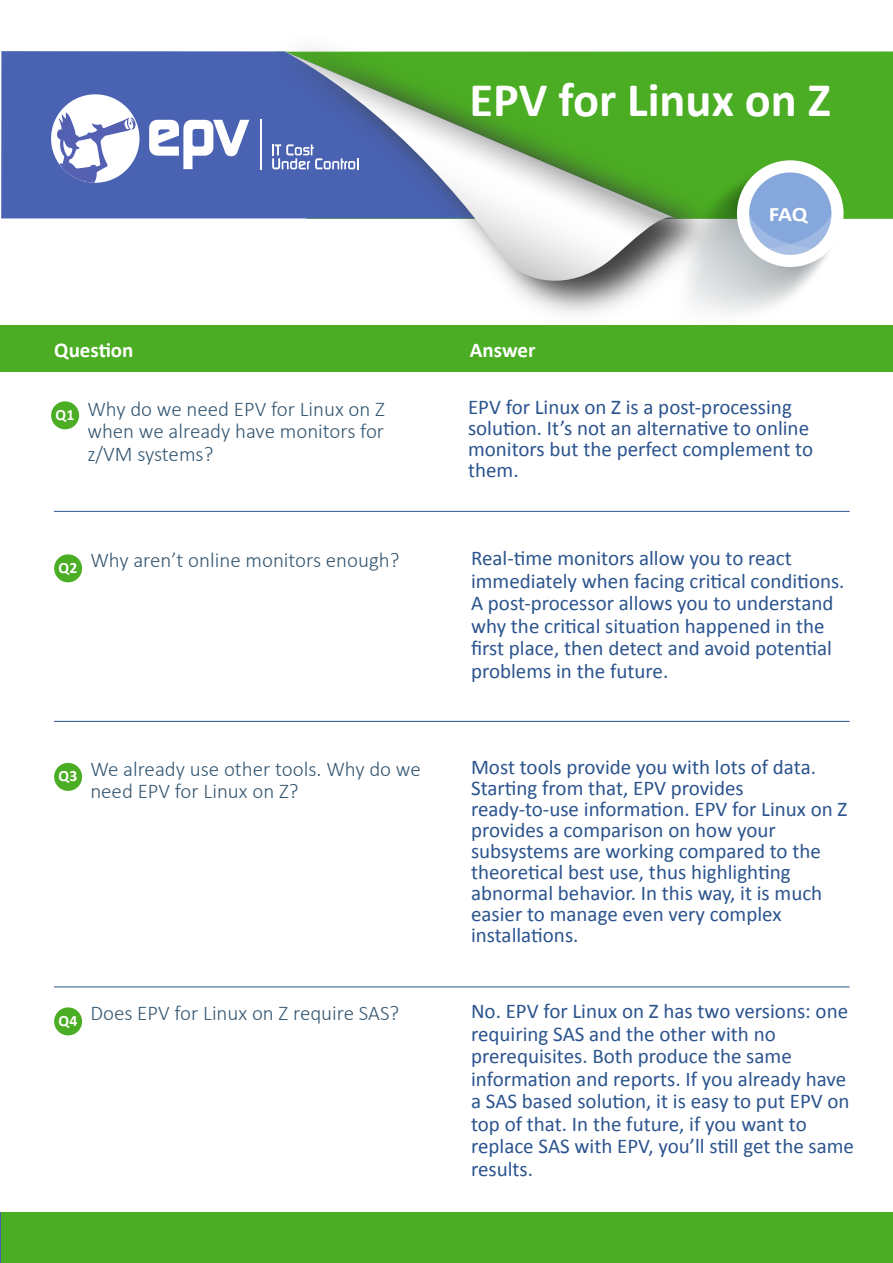
<style>
.page{position:relative;width:893px;height:1263px;background:#fff}
.page>*{position:absolute;margin:0;border:0;box-sizing:border-box;transform-origin:0 0}
.t1{font:700 48.45px "Calibri";color:#fff}
.t2{font:21px/22.5px "Calibri";color:#2b548e}
.t3{font:300 21px/22.5px "Calibri";color:#365872;text-align:justify}
.t4{font:700 21px "Calibri";color:#fff}
.t5{font:700 20.55px "Calibri";color:#fff;scale:1.12 1}
</style>
<div class="page">
<div style="left:1px;top:326px;width:892px;height:46px;background:#4bad23"></div>
<div style="left:756px;top:51px;width:137px;height:168px;background:#4bad23"></div>
<div style="left:1px;top:51px;width:242px;height:167px;background:#4962b1"></div>
<img style="left:243px;top:49px;width:513px;height:277px">
<hr style="left:0;top:1212px;width:1px;height:51px;background:#4962b1">
<div style="left:1px;top:1212px;width:892px;height:51px;background:#4bad23"></div>
<svg style="left:285px;top:51px;width:390px;height:238px"></svg>
<div style="left:51px;top:94px;width:88px;height:89px;background:#fff;border-radius:50%"></div>
<svg style="left:51px;top:113px;width:86px;height:70px"></svg>
<hr style="left:260px;top:119px;width:1px;height:50px;background:#fff">
<svg style="left:149px;top:120px;width:100px;height:49px"></svg>
<svg style="left:272px;top:144px;width:86px;height:25px"></svg>
<svg style="left:669px;top:159px;width:175px;height:167px"></svg>
<div style="left:51px;top:401px;width:28px;height:28px;background:#4bad23;border-radius:50%"></div>
<hr style="left:54px;top:511px;width:796px;height:1px;background:#2b548e">
<div style="left:54px;top:554px;width:28px;height:28px;background:#4bad23;border-radius:50%"></div>
<hr style="left:54px;top:721px;width:796px;height:1px;background:#2b548e">
<div style="left:54px;top:763px;width:28px;height:28px;background:#4bad23;border-radius:50%"></div>
<hr style="left:54px;top:986px;width:796px;height:1px;background:#2b548e">
<div style="left:54px;top:1007px;width:28px;height:28px;background:#4bad23;border-radius:50%"></div>
<h1 class="t1" style="left:470px;top:80px;width:363px">EPV for Linux on Z</h1>
<p class="t5" style="left:769px;top:206px;width:36px">FAQ</p>
<p class="t4" style="left:54px;top:341px;width:81px">Question</p>
<p class="t4" style="left:470px;top:341px;width:67px">Answer</p>
<p class="t2" style="left:468px;top:398px;width:347px;line-height:21px">EPV for Linux on Z is a post-processing solution. It’s not an alternative to online monitors but the perfect complement to them.</p>
<p class="t3" style="left:87px;top:397px;width:299px;text-indent:-32px"><sub>Q1</sub> Why do we need EPV for Linux on Z when we already have monitors for z/VM systems?</p>
<p class="t3" style="left:59px;top:549px;width:342px"><sub>Q2</sub> Why aren’t online monitors enough?</p>
<p class="t2" style="left:471px;top:549px;width:375px">Real-time monitors allow you to react immediately when facing critical conditions.<br>A post-processor allows you to understand why the critical situation happened in the first place, then detect and avoid potential problems in the future.</p>
<p class="t3" style="left:90px;top:757px;width:332px;text-indent:-32px"><sub>Q3</sub> We already use other tools. Why do we need EPV for Linux on Z?</p>
<p class="t2" style="left:471px;top:758px;width:378px;line-height:21px">Most tools provide you with lots of data.<br>Starting from that, EPV provides ready-to-use information. EPV for Linux on Z provides a comparison on how your subsystems are working compared to the theoretical best use, thus highlighting abnormal behavior. In this way, it is much easier to manage even very complex installations.</p>
<p class="t3" style="left:59px;top:1002px;width:342px"><sub>Q4</sub> Does EPV for Linux on Z require SAS?</p>
<p class="t2" style="left:471px;top:1002px;width:385px">No. EPV for Linux on Z has two versions: one requiring SAS and the other with no prerequisites. Both produce the same information and reports. If you already have a SAS based solution, it is easy to put EPV on top of that. In the future, if you want to replace SAS with EPV, you’ll still get the same results.</p>
</div>
